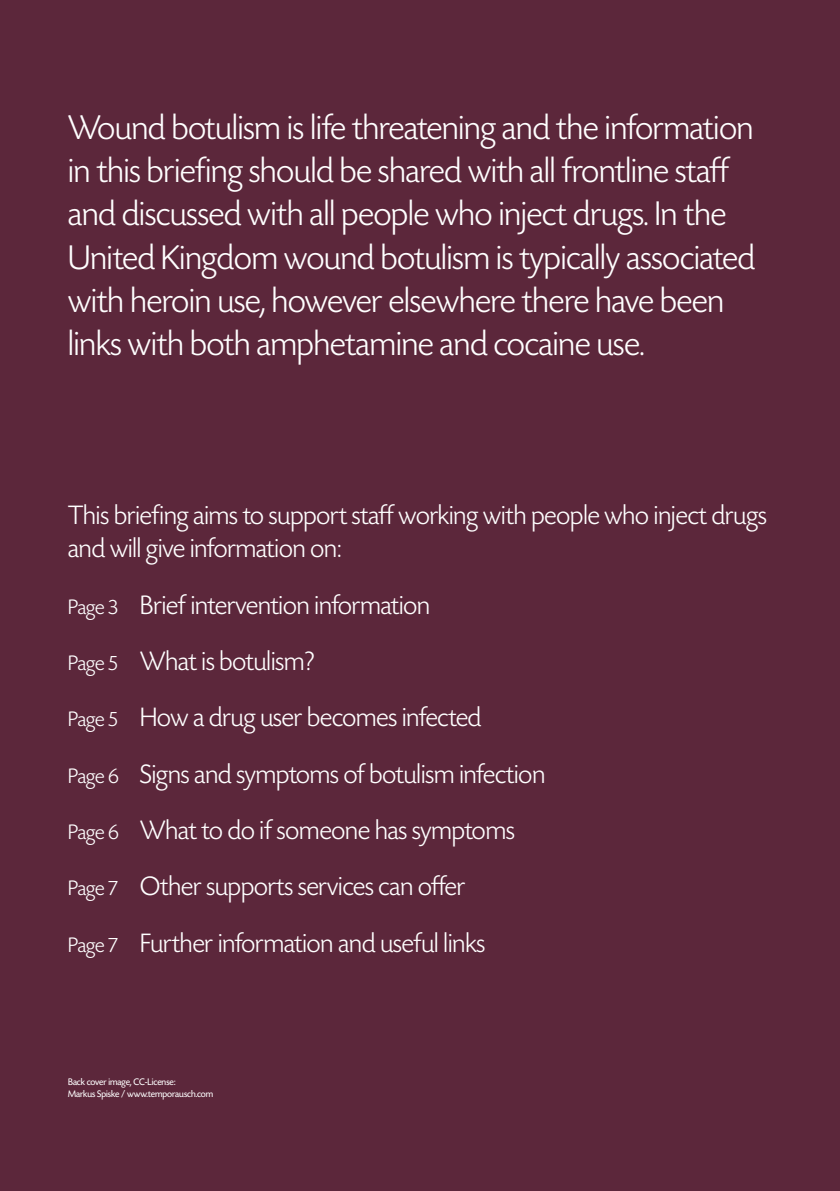
<style>
.page{position:relative;width:840px;height:1191px;background:#fff}
.page>*{position:absolute;margin:0;border:0;box-sizing:border-box;transform-origin:0 0}
.t1{font:300 36px/43.2px "Today SHOP";color:#fff}
.t2{font:300 28px/56.2px "Today SHOP";color:#fff}
.t3{font:10px/12px "Today SHOP";color:#fff}
.s1{font-size:22px}
</style>
<div class="page">
<div style="left:0;top:0;width:839px;height:1191px;background:#5c273b"></div>
<p class="t1" style="left:68px;top:107px;width:688px">Wound botulism is life threatening and the information in this briefing should be shared with all frontline staff and discussed with all people who inject drugs. In the United Kingdom wound botulism is typically associated with heroin use, however elsewhere there have been links with both amphetamine and cocaine use.</p>
<p class="t2" style="left:68px;top:499px;width:699px;line-height:33.6px">This briefing aims to support staff working with people who inject drugs and will give information on:</p>
<p class="t2" style="left:68px;top:577px;width:478px"><span class="s1">Page 3</span> Brief intervention information<br><span class="s1">Page 5</span> What is botulism?<br><span class="s1">Page 5</span> How a drug user becomes infected<br><span class="s1">Page 6</span> Signs and symptoms of botulism infection <span class="s1">Page 6</span> What to do if someone has symptoms <span class="s1">Page 7</span> Other supports services can offer<br><span class="s1">Page 7</span> Further information and useful links</p>
<p class="t3" style="left:68px;top:1075px;width:147px">Back cover image, CC-License:<br>Markus Spiske / www.temporausch.com</p>
</div>
